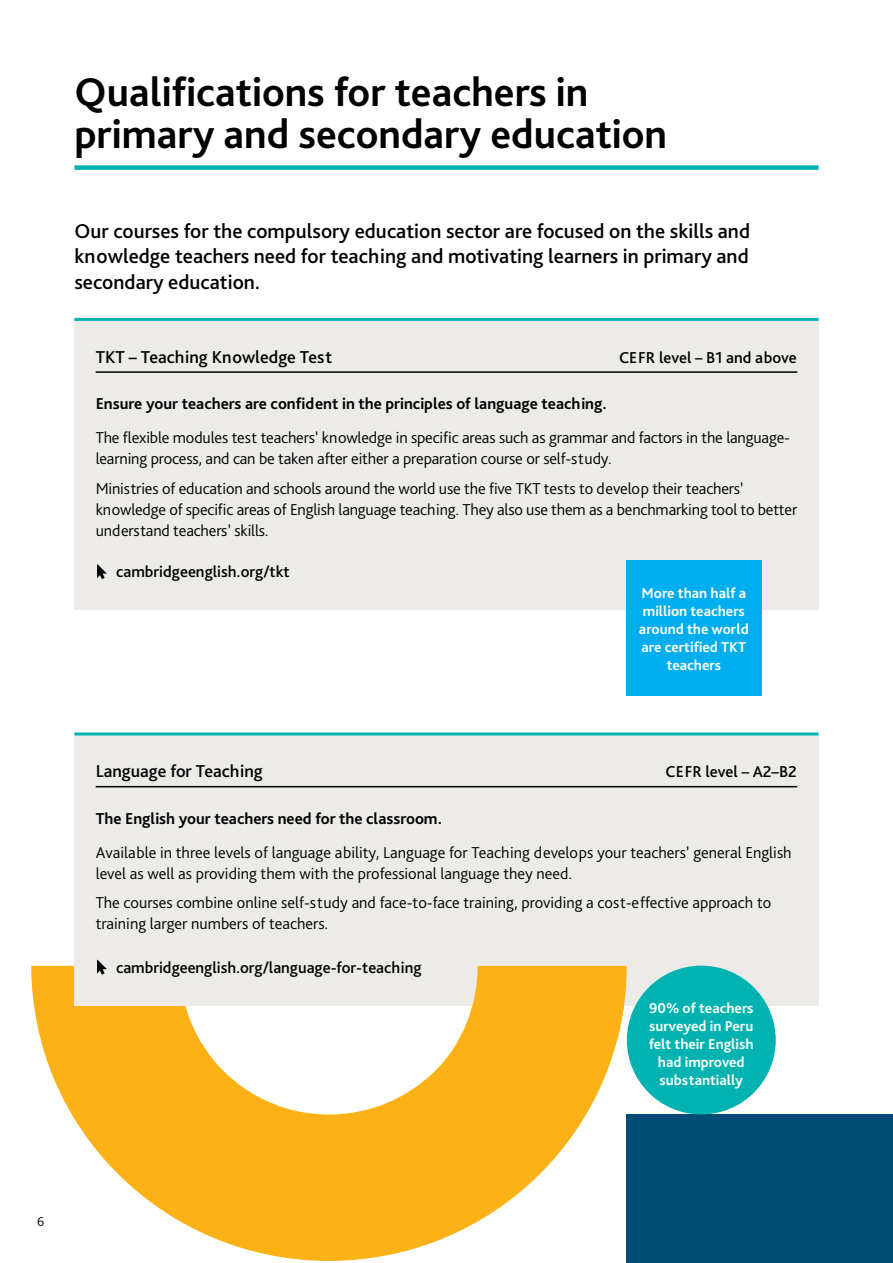
<style>
.page{position:relative;width:893px;height:1263px;background:#fff}
.page>*{position:absolute;margin:0;border:0;box-sizing:border-box;transform-origin:0 0}
.t1{font:700 42px/42px "Bliss Pro";color:#000}
.t2{font:500 21px/25.5px "Bliss Pro";color:#000;text-align:justify}
.t3{font:500 18px "Bliss Pro";color:#000}
.t4{font:300 16.5px/33.8px "Bliss Pro";letter-spacing:-.01em;color:#000}
.t5{font:500 16.5px "Bliss Pro";color:#000}
.t6{font:700 15px/18px "Bliss Pro";color:#fff;text-align:center}
.t7{font:300 13.5px "Bliss Pro";color:#000}
.s1{font-weight:700}
</style>
<div class="page">
<div style="left:627px;top:1114px;width:266px;height:149px;background:#004c76"></div>
<svg style="left:31px;top:966px;width:596px;height:295px;fill:#fcb116"></svg>
<div style="left:74px;top:165px;width:745px;height:5px;background:#00b3b0"></div>
<div style="left:74px;top:319px;width:745px;height:291px;background:#ecebe8"></div>
<hr style="left:74px;top:318px;width:745px;height:3px;background:#00b3b0">
<hr style="left:96px;top:371px;width:701px;height:2px;background:#000">
<svg style="left:97px;top:564px;width:9px;height:15px"></svg>
<div style="left:74px;top:734px;width:745px;height:272px;background:#ecebe8"></div>
<hr style="left:74px;top:732px;width:745px;height:3px;background:#00b3b0">
<hr style="left:96px;top:786px;width:701px;height:1px;background:#000">
<svg style="left:97px;top:960px;width:9px;height:14px"></svg>
<div style="left:626px;top:561px;width:136px;height:135px;background:#00aeef"></div>
<svg style="left:452px;top:966px;width:174px;height:75px;background:#fab932"></svg>
<div style="left:627px;top:966px;width:149px;height:148px;background:#00b3b0;border-radius:50%"></div>
<h2 class="t1" style="left:74px;top:70px;width:594px">Qualifications for teachers in primary and secondary education</h2>
<p class="t2" style="left:74px;top:217px;width:677px">Our courses for the compulsory education sector are focused on the skills and knowledge teachers need for teaching and motivating learners in primary and secondary education.</p>
<p class="t3" style="left:96px;top:346px;width:238px">TKT – Teaching Knowledge Test</p>
<p class="t5" style="left:619px;top:348px;width:179px">CEFR level – B1 and above</p>
<p class="t4" style="left:96px;top:387px;width:696px"><span class="s1">Ensure your teachers are confident in the principles of language teaching.<br></span>The flexible modules test teachers’ knowledge in specific areas such as grammar and factors in the language-</p>
<p class="t4" style="left:96px;top:443px;width:649px;line-height:29.5px">learning process, and can be taken after either a preparation course or self-study.<br>Ministries of education and schools around the world use the five TKT tests to develop their teachers’</p>
<p class="t4" style="left:96px;top:498px;width:703px;line-height:21px">knowledge of specific areas of English language teaching. They also use them as a benchmarking tool to better understand teachers’ skills.</p>
<p class="t5" style="left:116px;top:562px;width:175px">cambridgeenglish.org/tkt</p>
<p class="t6" style="left:639px;top:584px;width:111px">More than half a million teachers around the world are certified TKT teachers</p>
<p class="t3" style="left:96px;top:760px;width:169px">Language for Teaching</p>
<p class="t5" style="left:666px;top:761px;width:133px">CEFR level – A2–B2</p>
<p class="t4" style="left:96px;top:801px;width:697px"><span class="s1">The English your teachers need for the classroom.<br></span>Available in three levels of language ability, Language for Teaching develops your teachers’ general English</p>
<p class="t4" style="left:96px;top:858px;width:677px;line-height:29.5px">level as well as providing them with the professional language they need.<br>The courses combine online self-study and face-to-face training, providing a cost-effective approach to</p>
<p class="t4" style="left:96px;top:906px;width:234px">training larger numbers of teachers.</p>
<p class="t5" style="left:116px;top:957px;width:307px">cambridgeenglish.org/language-for-teaching</p>
<p class="t6" style="left:649px;top:998px;width:106px">90% of teachers surveyed in Peru felt their English had improved substantially</p>
<p class="t7" style="left:37px;top:1213px;width:9px">6</p>
</div>
